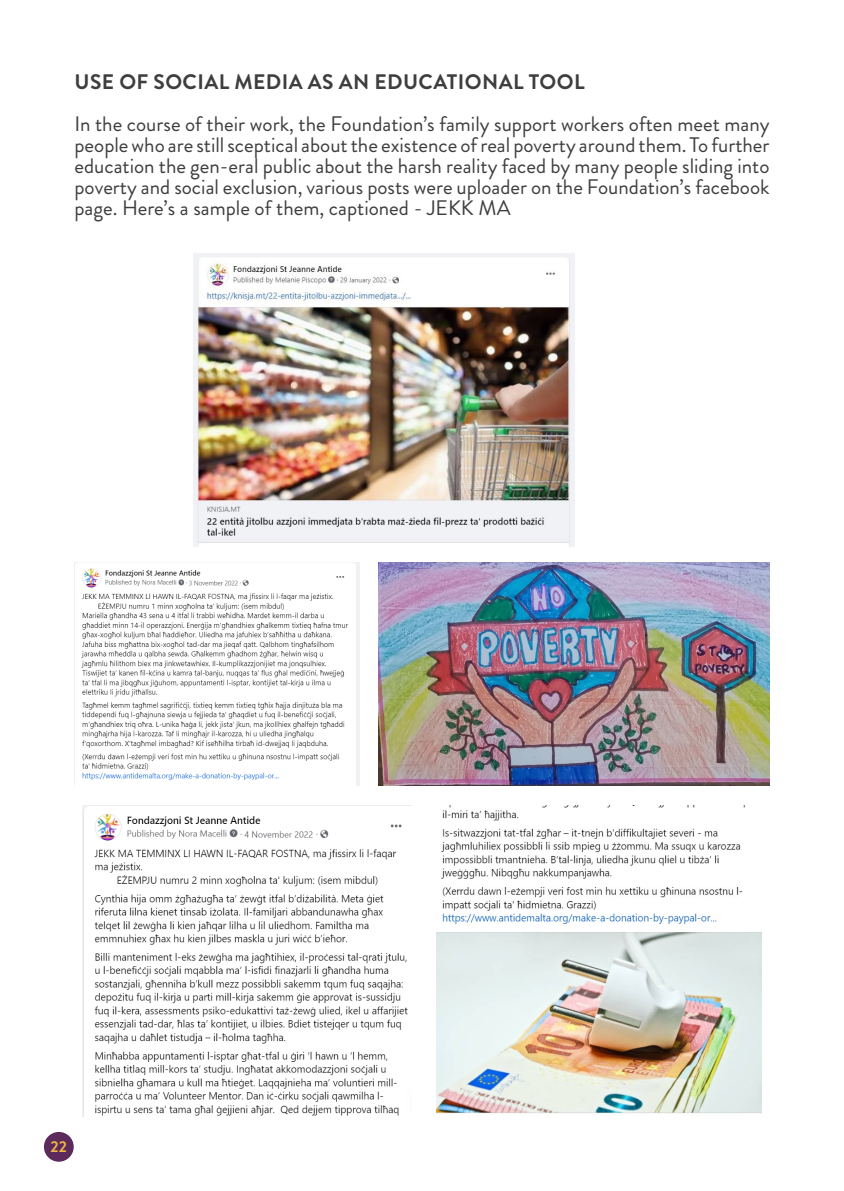
<style>
.page{position:relative;width:844px;height:1191px;background:#fff}
.page>*{position:absolute;margin:0;border:0;box-sizing:border-box;transform-origin:0 0}
.t1{font:21px/21px "Brandon Grotesque";color:#3e3e3f;text-align:justify}
.t2{font:700 21px "Brandon Grotesque";letter-spacing:.02em;color:#3e3e3f}
.t3{font:700 15.75px "Brandon Grotesque";color:#ecb345}
</style>
<div class="page">
<div style="left:44px;top:1132px;width:30px;height:29px;background:#5c2a5b;border-radius:50%"></div>
<img style="left:193px;top:253px;width:381px;height:293px">
<img style="left:74px;top:562px;width:285px;height:223px">
<img style="left:379px;top:562px;width:390px;height:223px">
<img style="left:82px;top:805px;width:329px;height:311px">
<img style="left:436px;top:805px;width:325px;height:309px">
<p class="t2" style="left:75px;top:67px;width:511px">USE OF SOCIAL MEDIA AS AN EDUCATIONAL TOOL</p>
<p class="t1" style="left:74px;top:114px;width:696px">In the course of their work, the Foundation’s family support workers often meet many people who are still sceptical about the existence of real poverty around them. To further education the gen-eral public about the harsh reality faced by many people sliding into poverty and social exclusion, various posts were uploader on the Foundation’s facebook page. Here’s a sample of them, captioned - JEKK MA</p>
<p class="t3" style="left:51px;top:1135px;width:18px">22</p>
</div>
